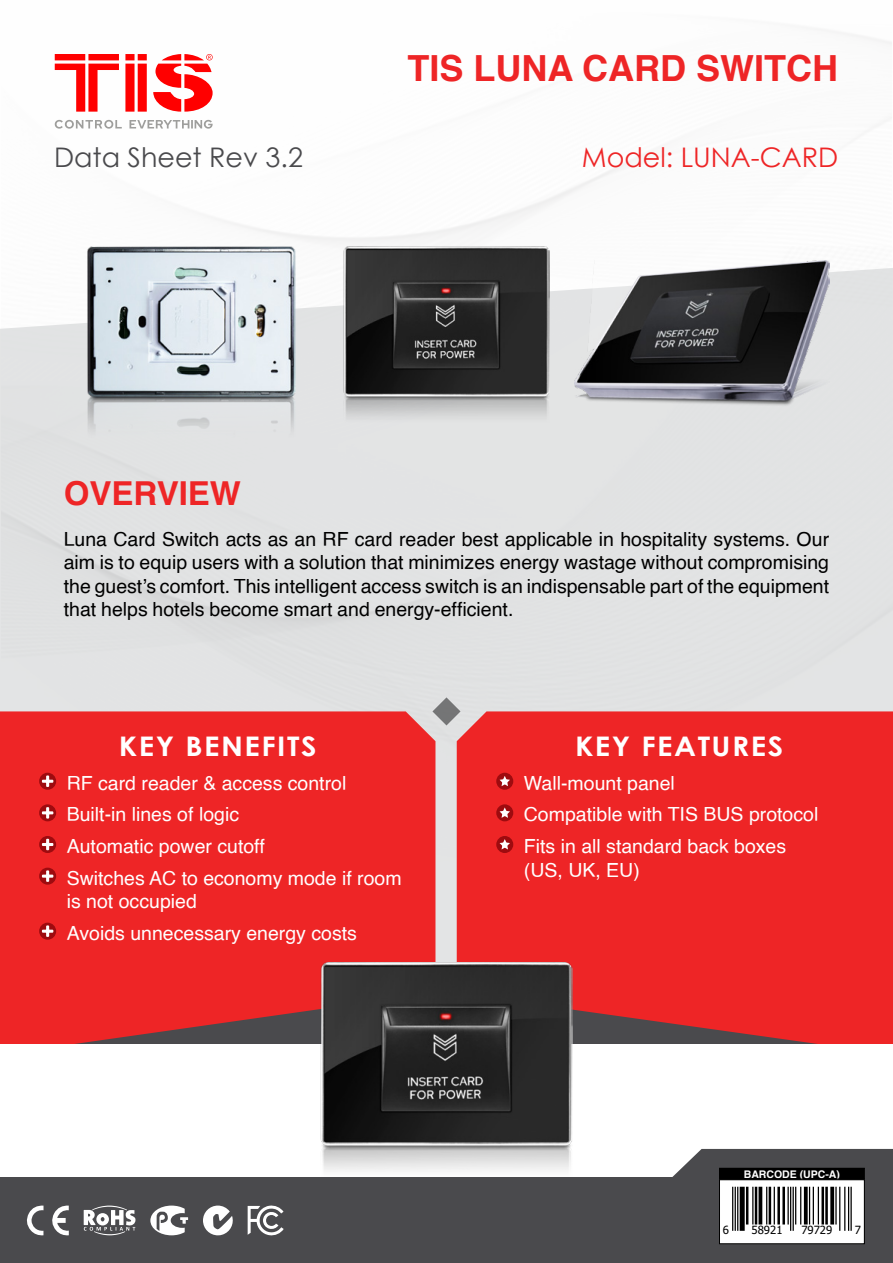
<style>
.page{position:relative;width:893px;height:1263px;background:#fff}
.page>*{position:absolute;margin:0;border:0;box-sizing:border-box;transform-origin:0 0}
.t1{font:700 36px "Helvetica";color:#ee2526}
.t2{font:700 33px "Helvetica";color:#ee2526}
.t3{font:700 27px "Century Gothic";letter-spacing:.05em;color:#fff;scale:1.1 1}
.t4{font:27px "Century Gothic";color:#4a4a4d}
.t5{font:27px "Century Gothic";color:#ee2526}
.t6{font:19.5px/23.4px "Helvetica";color:#000;text-align:justify}
.t7{font:19.5px/31.7px "Helvetica";color:#fff}
.t8{font:11.4px "Tahoma";color:#000}
.t9{font:700 10.5px "Helvetica";color:#fff}
</style>
<div class="page">
<div style="left:0;top:268px;width:893px;height:695px;background:#e2e3e4"></div>
<div style="left:0;top:711px;width:435px;height:333px;background:#ee2526"></div>
<div style="left:457px;top:711px;width:436px;height:333px;background:#ee2526"></div>
<svg style="left:572px;top:993px;width:246px;height:51px;background:#b63233"></svg>
<svg style="left:74px;top:992px;width:247px;height:52px;background:#b63133"></svg>
<svg style="left:39px;top:773px;width:17px;height:17px"></svg>
<svg style="left:42px;top:775px;width:11px;height:12px"></svg>
<svg style="left:39px;top:804px;width:17px;height:17px"></svg>
<svg style="left:42px;top:807px;width:11px;height:11px"></svg>
<svg style="left:39px;top:836px;width:17px;height:17px"></svg>
<svg style="left:42px;top:839px;width:11px;height:11px"></svg>
<svg style="left:39px;top:868px;width:17px;height:17px"></svg>
<svg style="left:42px;top:870px;width:11px;height:12px"></svg>
<svg style="left:39px;top:923px;width:17px;height:17px"></svg>
<svg style="left:42px;top:925px;width:11px;height:12px"></svg>
<div style="left:496px;top:773px;width:17px;height:17px;background:#9e0b0f;border-radius:50%"></div>
<svg style="left:500px;top:776px;width:10px;height:10px"></svg>
<div style="left:496px;top:804px;width:17px;height:17px;background:#9e0b0f;border-radius:50%"></div>
<svg style="left:500px;top:807px;width:10px;height:11px"></svg>
<div style="left:496px;top:836px;width:17px;height:17px;background:#9e0b0f;border-radius:50%"></div>
<svg style="left:500px;top:839px;width:10px;height:10px"></svg>
<img style="left:88px;top:246px;width:207px;height:192px">
<img style="left:343px;top:246px;width:207px;height:177px">
<img style="left:574px;top:261px;width:255px;height:146px">
<img style="left:321px;top:963px;width:251px;height:215px">
<svg style="left:432px;top:697px;width:28px;height:28px"></svg>
<svg style="left:636px;top:1149px;width:257px;height:29px"></svg>
<div style="left:0;top:1178px;width:893px;height:85px;background:#4a4a4d"></div>
<div style="left:719px;top:1168px;width:145px;height:11px;background:#000"></div>
<svg style="left:84px;top:1205px;width:52px;height:30px"></svg>
<svg style="left:150px;top:1205px;width:38px;height:30px"></svg>
<svg style="left:203px;top:1205px;width:30px;height:30px"></svg>
<svg style="left:27px;top:1205px;width:42px;height:31px"></svg>
<svg style="left:248px;top:1205px;width:36px;height:31px"></svg>
<div style="left:719px;top:1180px;width:145px;height:64px;background:#fff"></div>
<svg style="left:733px;top:1187px;width:117px;height:44px"></svg>
<hr style="left:732px;top:1187px;width:1px;height:44px;background:#000">
<hr style="left:735px;top:1187px;width:1px;height:44px;background:#000">
<hr style="left:737px;top:1187px;width:1px;height:44px;background:#000">
<div style="left:740px;top:1187px;width:5px;height:44px;background:#000"></div>
<hr style="left:746px;top:1187px;width:2px;height:37px;background:#000">
<hr style="left:752px;top:1187px;width:1px;height:37px;background:#000">
<hr style="left:755px;top:1187px;width:2px;height:37px;background:#000">
<svg style="left:758px;top:1187px;width:4px;height:37px"></svg>
<hr style="left:766px;top:1187px;width:1px;height:37px;background:#000">
<hr style="left:769px;top:1187px;width:2px;height:37px;background:#000">
<hr style="left:774px;top:1187px;width:1px;height:37px;background:#000">
<hr style="left:777px;top:1187px;width:3px;height:37px;background:#000">
<hr style="left:782px;top:1187px;width:3px;height:37px;background:#000">
<hr style="left:787px;top:1187px;width:2px;height:37px;background:#000">
<hr style="left:790px;top:1187px;width:1px;height:44px;background:#000">
<hr style="left:792px;top:1187px;width:2px;height:44px;background:#000">
<hr style="left:795px;top:1187px;width:1px;height:37px;background:#000">
<hr style="left:800px;top:1187px;width:1px;height:37px;background:#000">
<svg style="left:804px;top:1187px;width:4px;height:37px"></svg>
<hr style="left:809px;top:1187px;width:1px;height:37px;background:#000">
<hr style="left:813px;top:1187px;width:1px;height:37px;background:#000">
<hr style="left:818px;top:1187px;width:1px;height:37px;background:#000">
<hr style="left:821px;top:1187px;width:3px;height:37px;background:#000">
<hr style="left:825px;top:1187px;width:3px;height:37px;background:#000">
<svg style="left:830px;top:1187px;width:4px;height:37px"></svg>
<hr style="left:835px;top:1187px;width:2px;height:37px;background:#000">
<hr style="left:839px;top:1187px;width:1px;height:44px;background:#000">
<hr style="left:844px;top:1187px;width:1px;height:44px;background:#000">
<hr style="left:848px;top:1187px;width:1px;height:44px;background:#000">
<hr style="left:850px;top:1187px;width:2px;height:44px;background:#000">
<div style="left:719px;top:1179px;width:146px;height:65px;border:1px solid #000"></div>
<svg style="left:55px;top:120px;width:158px;height:9px"></svg>
<svg style="left:55px;top:54px;width:158px;height:58px"></svg>
<h3 class="t4" style="left:54px;top:138px;width:251px">Data Sheet Rev 3.2</h3>
<h1 class="t1" style="left:408px;top:39px;width:432px">TIS LUNA CARD SWITCH</h1>
<h3 class="t5" style="left:582px;top:138px;width:258px">Model: LUNA-CARD</h3>
<h2 class="t2" style="left:64px;top:467px;width:179px">OVERVIEW</h2>
<p class="t6" style="left:64px;top:528px;width:767px">Luna Card Switch acts as an RF card reader best applicable in hospitality systems. Our aim is to equip users with a solution that minimizes energy wastage without compromising the guest s’ comfort. This intelligent access switch is an indispensable part of the equipment that helps hotels become smart and energy-efficient.</p>
<h3 class="t3" style="left:119px;top:725px;width:181px">KEY BENEFITS</h3>
<p class="t7" style="left:67px;top:768px;width:336px">RF card reader &amp; access control<br>Built i n- lines of logic<br>Automatic power cutoff<br>Switches AC to economy mode if room</p>
<p class="t7" style="left:67px;top:886px;width:292px">is not occupied<br>Avoids unnecessary energy costs</p>
<h3 class="t3" style="left:575px;top:725px;width:191px">KEY FEATURES</h3>
<p class="t7" style="left:524px;top:768px;width:296px">Wall-mount panel<br>Compatible with TIS BUS protocol<br>Fits in all standard back boxes</p>
<p class="t7" style="left:524px;top:854px;width:117px">(US, UK, EU(</p>
<p class="t9" style="left:744px;top:1165px;width:98px">BARCODE (UPC A- (</p>
<p class="t8" style="left:723px;top:1222px;width:8px">6</p>
<p class="t8" style="left:752px;top:1222px;width:32px">58921</p>
<p class="t8" style="left:801px;top:1222px;width:32px">79729</p>
<p class="t8" style="left:855px;top:1222px;width:8px">7</p>
</div>
